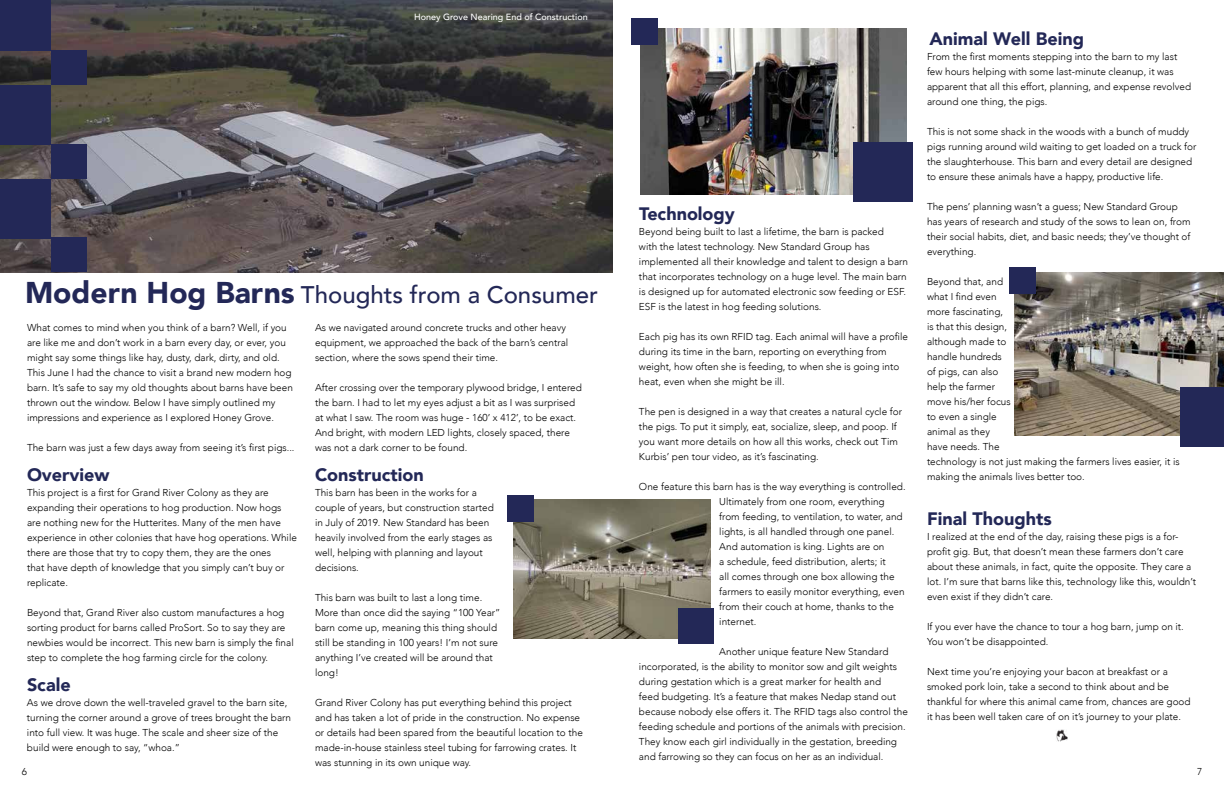
<style>
.page{position:relative;width:1224px;height:792px;background:#fff}
.page>*{position:absolute;margin:0;border:0;box-sizing:border-box;transform-origin:0 0}
.t1{font:500 24px "Avenir";color:#232857}
.t2{font:900 18px "Avenir";color:#232857}
.t3{font:300 10px/15px "Avenir";color:#000}
.t4{font:500 9px "Avenir";color:#fff}
.s1{font-weight:900;font-size:30px}
</style>
<div class="page">
<img style="left:0;top:0;width:612px;height:272px">
<div style="left:0;top:0;width:51px;height:51px;background:#232857"></div>
<div style="left:0;top:85px;width:51px;height:60px;background:#232857"></div>
<div style="left:0;top:179px;width:51px;height:60px;background:#232857"></div>
<div style="left:51px;top:51px;width:36px;height:34px;background:#232857"></div>
<div style="left:51px;top:145px;width:36px;height:34px;background:#232857"></div>
<div style="left:51px;top:238px;width:36px;height:34px;background:#232857"></div>
<img style="left:640px;top:28px;width:267px;height:167px">
<img style="left:1015px;top:272px;width:209px;height:164px">
<img style="left:514px;top:500px;width:196px;height:139px">
<div style="left:678px;top:608px;width:36px;height:36px;background:#232857"></div>
<div style="left:853px;top:143px;width:60px;height:59px;background:#232857"></div>
<div style="left:1181px;top:387px;width:43px;height:60px;background:#232857"></div>
<div style="left:508px;top:495px;width:26px;height:26px;background:#232857"></div>
<div style="left:631px;top:18px;width:26px;height:26px;background:#232857"></div>
<div style="left:1009px;top:267px;width:26px;height:26px;background:#232857"></div>
<svg style="left:1056px;top:729px;width:12px;height:13px"></svg>
<p class="t4" style="left:414px;top:9px;width:175px">Honey Grove Nearing End of Construction</p>
<h2 class="t2" style="left:930px;top:31px;width:156px">Animal Well Being</h2>
<p class="t3" style="left:927px;top:49px;width:266px">From the first moments stepping into the barn to my last few hours helping with some last-minute cleanup, it was apparent that all this effort, planning, and expense revolved around one thing, the pigs.</p>
<p class="t3" style="left:927px;top:125px;width:271px">This is not some shack in the woods with a bunch of muddy pigs running around wild waiting to get loaded on a truck for the slaughterhouse. This barn and every detail are designed to ensure these animals have a happy, productive life.</p>
<p class="t3" style="left:927px;top:200px;width:265px">The pens’ planning wasn’t a guess; New Standard Group has years of research and study of the sows to lean on, from their social habits, diet, and basic needs; they’ve thought of everything.</p>
<p class="t3" style="left:927px;top:275px;width:254px">Beyond that, and<br>what I find even<br>more fascinating,<br>is that this design,<br>although made to<br>handle hundreds<br>of pigs, can also<br>help the farmer<br>move his/her focus<br>to even a single<br>animal as they<br>have needs. The<br>technology is not just making the farmers lives easier, it is making the animals lives better too.</p>
<h2 class="t2" style="left:927px;top:511px;width:126px">Final Thoughts</h2>
<p class="t3" style="left:927px;top:530px;width:271px">I realized at the end of the day, raising these pigs is a for&shy;profit gig. But, that doesn’t mean these farmers don’t care about these animals, in fact, quite the opposite. They care a lot. I’m sure that barns like this, technology like this, wouldn’t even exist if they didn’t care.</p>
<p class="t3" style="left:927px;top:620px;width:258px">If you ever have the chance to tour a hog barn, jump on it.<br>You won’t be disappointed.</p>
<p class="t3" style="left:927px;top:665px;width:265px">Next time you’re enjoying your bacon at breakfast or a smoked pork loin, take a second to think about and be thankful for where this animal came from, chances are good it has been well taken care of on it’s journey to your plate.</p>
<h2 class="t2" style="left:639px;top:206px;width:97px">Technology</h2>
<p class="t3" style="left:639px;top:225px;width:271px">Beyond being built to last a lifetime, the barn is packed<br>with the latest technology. New Standard Group has implemented all their knowledge and talent to design a barn that incorporates technology on a huge level. The main barn is designed up for automated electronic sow feeding or ESF.<br>ESF is the latest in hog feeding solutions.</p>
<p class="t3" style="left:639px;top:329px;width:271px">Each pig has its own RFID tag. Each animal will have a profile during its time in the barn, reporting on everything from weight, how often she is feeding, to when she is going into heat, even when she might be ill.</p>
<p class="t3" style="left:639px;top:405px;width:265px">The pen is designed in a way that creates a natural cycle for the pigs. To put it simply, eat, socialize, sleep, and poop. If you want more details on how all this works, check out Tim Kurbis’ pen tour video, as it’s fascinating.</p>
<p class="t3" style="left:719px;top:480px;width:188px;text-indent:-80px">One feature this barn has is the way everything is controlled.<br>Ultimately from one room, everything from feeding, to ventilation, to water, and lights, is all handled through one panel.<br>And automation is king. Lights are on<br>a schedule, feed distribution, alerts; it<br>all comes through one box allowing the farmers to easily monitor everything, even from their couch at home, thanks to the internet.</p>
<p class="t3" style="left:639px;top:645px;width:270px;text-indent:80px">Another unique feature New Standard incorporated, is the ability to monitor sow and gilt weights during gestation which is a great marker for health and<br>feed budgeting. It’s a feature that makes Nedap stand out because nobody else offers it. The RFID tags also control the feeding schedule and portions of the animals with precision.<br>They know each girl individually in the gestation, breeding and farrowing so they can focus on her as an individual.</p>
<h1 class="t1" style="left:25px;top:285px;width:575px"><span class="s1">Modern Hog Barns</span> Thoughts from a Consumer</h1>
<p class="t3" style="left:27px;top:321px;width:267px">What comes to mind when you think of a barn? Well, if you are like me and don’t work in a barn every day, or ever, you might say some things like hay, dusty, dark, dirty, and old.<br>This June I had the chance to visit a brand new modern hog barn. It’s safe to say my old thoughts about barns have been thrown out the window. Below I have simply outlined my impressions and experience as I explored Honey Grove.</p>
<p class="t3" style="left:27px;top:440px;width:269px">The barn was just a few days away from seeing it’s first pigs...</p>
<h2 class="t2" style="left:27px;top:467px;width:84px">Overview</h2>
<p class="t3" style="left:27px;top:485px;width:272px">This project is a first for Grand River Colony as they are expanding their operations to hog production. Now hogs are nothing new for the Hutterites. Many of the men have experience in other colonies that have hog operations. While there are those that try to copy them, they are the ones<br>that have depth of knowledge that you simply can’t buy or replicate.</p>
<p class="t3" style="left:27px;top:606px;width:268px">Beyond that, Grand River also custom manufactures a hog sorting product for barns called ProSort. So to say they are newbies would be incorrect. This new barn is simply the final step to complete the hog farming circle for the colony.</p>
<h2 class="t2" style="left:27px;top:677px;width:45px">Scale</h2>
<p class="t3" style="left:27px;top:696px;width:266px">As we drove down the well-traveled gravel to the barn site, turning the corner around a grove of trees brought the barn into full view. It was huge. The scale and sheer size of the build were enough to say, “whoa.”</p>
<p class="t3" style="left:315px;top:321px;width:255px">As we navigated around concrete trucks and other heavy equipment, we approached the back of the barn’s central section, where the sows spend their time.</p>
<p class="t3" style="left:315px;top:381px;width:268px">After crossing over the temporary plywood bridge, I entered the barn. I had to let my eyes adjust a bit as I was surprised at what I saw. The room was huge - 160’ x 412’, to be exact.<br>And bright, with modern LED lights, closely spaced, there was not a dark corner to be found.</p>
<h2 class="t2" style="left:315px;top:467px;width:110px">Construction</h2>
<p class="t3" style="left:315px;top:486px;width:180px">This barn has been in the works for a couple of years, but construction started in July of 2019. New Standard has been heavily involved from the early stages as well, helping with planning and layout decisions.</p>
<p class="t3" style="left:315px;top:591px;width:187px">This barn was built to last a long time.<br>More than once did the saying “100 Year” barn come up, meaning this thing should still be standing in 100 years! I’m not sure anything I’ve created will be around that long!</p>
<p class="t3" style="left:315px;top:696px;width:269px">Grand River Colony has put everything behind this project and has taken a lot of pride in the construction. No expense or details had been spared from the beautiful location to the made-in-house stainless steel tubing for farrowing crates. It was stunning in its own unique way.</p>
<p class="t3" style="left:22px;top:765px;width:7px">6</p>
<p class="t3" style="left:1197px;top:765px;width:7px">7</p>
</div>
